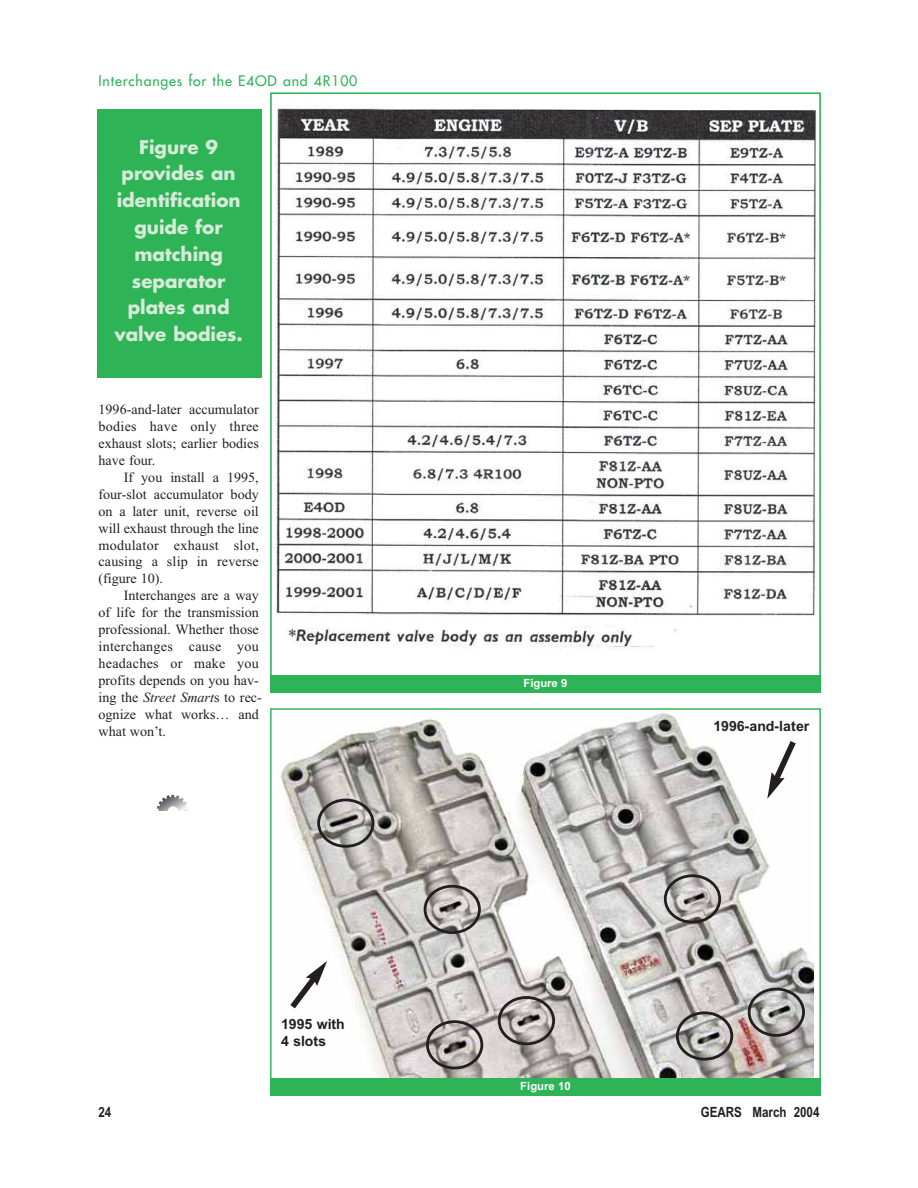
<style>
.page{position:relative;width:918px;height:1188px;background:#fff}
.page>*{position:absolute;margin:0;border:0;box-sizing:border-box;transform-origin:0 0}
.t1{font:700 18.3px/26.8px "Futura";color:#d7ecd8;text-align:center}
.t2{font:14.1px/17px "Times New Roman";color:#231f20;text-align:justify}
.t3{font:14.1px "Futura";letter-spacing:.06em;color:#2eb457}
.t4{font:700 14.1px/17px "Arial";color:#231f20}
.t5{font:700 14.1px "Arial Narrow";color:#231f20}
.t6{font:700 11.25px "Arial";color:#fff}
.s1{font-style:italic}
</style>
<div class="page">
<div style="left:97px;top:109px;width:164px;height:269px;background:#2eb457"></div>
<img style="left:275px;top:108px;width:543px;height:540px">
<img style="left:280px;top:713px;width:533px;height:365px">
<svg style="left:156px;top:795px;width:33px;height:16px"></svg>
<div style="left:270px;top:675px;width:551px;height:18px;background:#2eb457"></div>
<div style="left:270px;top:1078px;width:551px;height:18px;background:#2eb457"></div>
<svg style="left:285px;top:961px;width:42px;height:54px"></svg>
<svg style="left:767px;top:735px;width:34px;height:64px"></svg>
<svg style="left:317px;top:799px;width:57px;height:49px;background:#989693"></svg>
<svg style="left:424px;top:885px;width:57px;height:49px;background:#a19d9a"></svg>
<svg style="left:426px;top:1020px;width:57px;height:49px;background:#9d9895"></svg>
<svg style="left:498px;top:996px;width:57px;height:49px;background:#a19c99"></svg>
<svg style="left:664px;top:874px;width:57px;height:50px;background:#a5a19f"></svg>
<svg style="left:676px;top:1011px;width:57px;height:50px;background:#9e9c99"></svg>
<svg style="left:748px;top:988px;width:57px;height:49px;background:#9d9998"></svg>
<p class="t3" style="left:99px;top:73px;width:260px">Interchanges for the E4OD and 4R100</p>
<p class="t1" style="left:114px;top:135px;width:130px">Figure 9 provides an identification guide for matching separator plates and valve bodies.</p>
<p class="t2" style="left:99px;top:402px;width:162px">1996-and-later accumulator bodies have only three exhaust slots; earlier bodies have four.</p>
<p class="t2" style="left:99px;top:470px;width:162px;text-indent:25px">If you install a 1995, four-slot accumulator body on a later unit, reverse oil will exhaust through the line modulator exhaust slot, causing a slip in reverse (figure 10).</p>
<p class="t2" style="left:99px;top:588px;width:165px;text-align:left;text-indent:25px">Interchanges are a way of life for the transmission professional. Whether those interchanges cause you headaches or make you profits depends on you hav&shy;ing the <span class="s1">Street Smart</span>s to rec&shy;ognize what works… and what won’t.</p>
<p class="t4" style="left:281px;top:1017px;width:65px">1995 with<br>4 slots</p>
<p class="t6" style="left:523px;top:679px;width:46px">Figure 9</p>
<p class="t6" style="left:520px;top:1082px;width:52px">Figure 10</p>
<p class="t4" style="left:713px;top:719px;width:97px">1996-and-later</p>
<p class="t5" style="left:99px;top:1107px;width:14px">24</p>
<p class="t5" style="left:701px;top:1107px;width:120px">GEARS March 2004</p>
</div>
